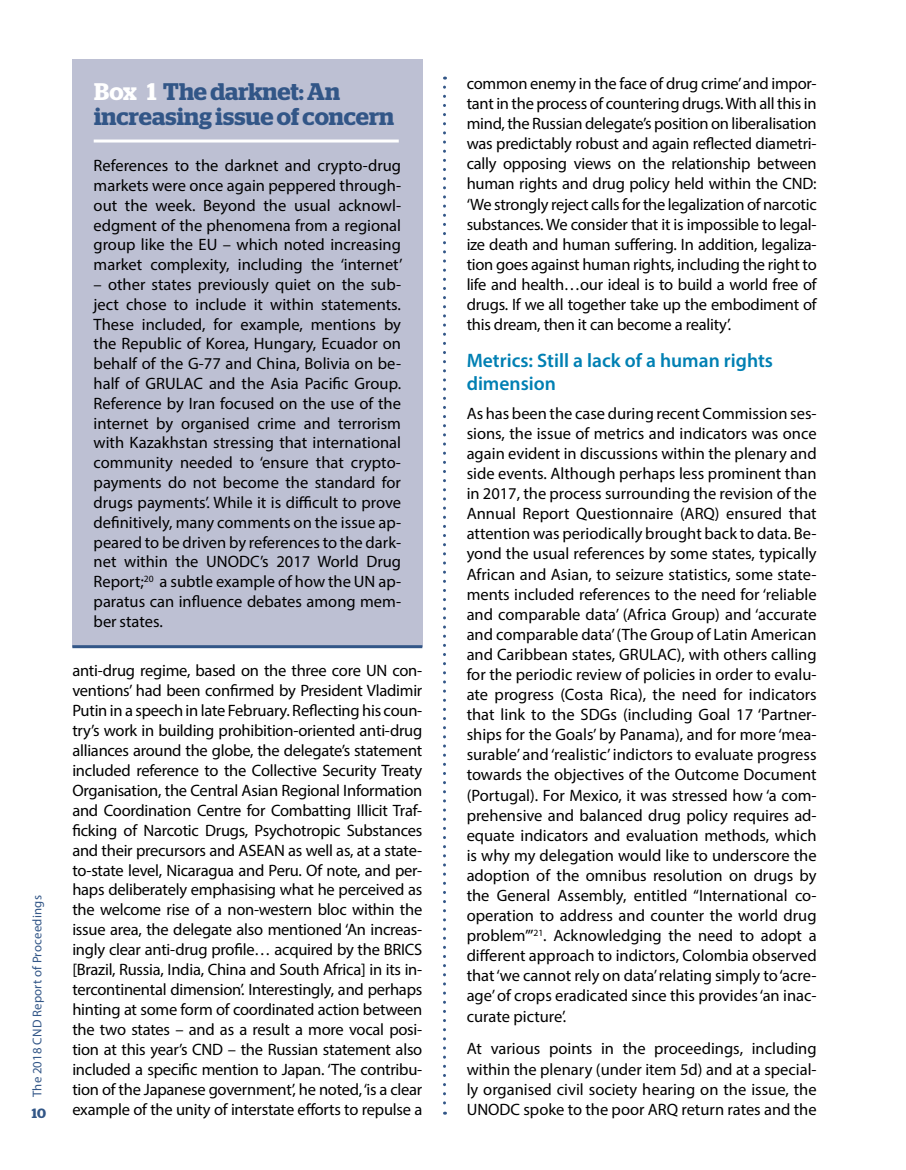
<style>
.page{position:relative;width:906px;height:1170px;background:#fff}
.page>*{position:absolute;margin:0;border:0;box-sizing:border-box;transform-origin:0 0}
.t1{font:600 24px/25.5px "Stag";color:#325687}
.t2{font:600 19.5px/23.7px "Myriad Pro";color:#0080b3}
.t3{font:16.5px/20.1px "Myriad Pro";color:#000;text-align:justify}
.t4{font:600 13.5px "Stag";color:#325687}
.t5{font:12.75px "Myriad Pro";letter-spacing:.02em;color:#325687}
.s1{color:#fff}
</style>
<div class="page">
<svg style="left:443px;top:87px;width:3px;height:1027px"></svg>
<div style="left:72px;top:60px;width:350px;height:586px;background:#bdc0d3"></div>
<hr style="left:94px;top:139px;width:305px;height:3px;background:#fff">
<hr style="left:72px;top:645px;width:350px;height:3px;background:#325687">
<p class="t5" style="left:29px;top:1097px;width:203px;rotate:-90deg">The 2018 CND Report of Proceedings</p>
<p class="t4" style="left:32px;top:1104px;width:16px">10</p>
<h1 class="t1" style="left:94px;top:78px;width:302px"><span class="s1">Box 1</span> The darknet: An increasing issue of concern</h1>
<p class="t3" style="left:94px;top:155px;width:310px">References to the darknet and crypto-drug markets were once again peppered through&shy;out the week. Beyond the usual acknowl&shy;edgment of the phenomena from a regional group like the EU – which noted increasing market complexity, including the ‘internet’</p>
<p class="t3" style="left:94px;top:274px;width:309px">– other states previously quiet on the sub&shy;ject chose to include it within statements.<br>These included, for example, mentions by the Republic of Korea, Hungary, Ecuador on behalf of the G-77 and China, Bolivia on be&shy;half of GRULAC and the Asia Pacific Group.<br>Reference by Iran focused on the use of the internet by organised crime and terrorism with Kazakhstan stressing that international community needed to ‘ensure that crypto&shy;payments do not become the standard for drugs payments’. While it is difficult to prove definitively, many comments on the issue ap&shy;peared to be driven by references to the dark&shy;net within the UNODC’s 2017 World Drug Report;<sup>20</sup> a subtle example of how the UN ap&shy;paratus can influence debates among mem&shy;ber states.</p>
<p class="t3" style="left:72px;top:660px;width:351px">anti-drug regime, based on the three core UN con&shy;ventions’ had been confirmed by President Vladimir Putin in a speech in late February. Reflecting his coun&shy;try’s work in building prohibition-oriented anti-drug alliances around the globe, the delegate’s statement included reference to the Collective Security Treaty Organisation, the Central Asian Regional Information and Coordination Centre for Combatting Illicit Traf&shy;ficking of Narcotic Drugs, Psychotropic Substances and their precursors and ASEAN as well as, at a state&shy;to-state level, Nicaragua and Peru. Of note, and per&shy;haps deliberately emphasising what he perceived as the welcome rise of a non-western bloc within the issue area, the delegate also mentioned ‘An increas&shy;ingly clear anti-drug profile… acquired by the BRICS [Brazil, Russia, India, China and South Africa] in its in&shy;tercontinental dimension’. Interestingly, and perhaps hinting at some form of coordinated action between the two states – and as a result a more vocal posi&shy;tion at this year’s CND – the Russian statement also included a specific mention to Japan. ‘The contribu&shy;tion of the Japanese government’, he noted, ‘is a clear example of the unity of interstate efforts to repulse a</p>
<p class="t3" style="left:467px;top:73px;width:351px">common enemy in the face of drug crime’ and impor&shy;tant in the process of countering drugs. With all this in mind, the Russian delegate’s position on liberalisation was predictably robust and again reflected diametri&shy;cally opposing views on the relationship between human rights and drug policy held within the CND: ‘We strongly reject calls for the legalization of narcotic substances. We consider that it is impossible to legal&shy;ize death and human suffering. In addition, legaliza&shy;tion goes against human rights, including the right to life and health…our ideal is to build a world free of drugs. If we all together take up the embodiment of this dream, then it can become a reality’.</p>
<p class="t2" style="left:467px;top:347px;width:308px">Metrics: Still a lack of a human rights dimension</p>
<p class="t3" style="left:467px;top:403px;width:351px">As has been the case during recent Commission ses&shy;sions, the issue of metrics and indicators was once again evident in discussions within the plenary and side events. Although perhaps less prominent than in 2017, the process surrounding the revision of the Annual Report Questionnaire (ARQ) ensured that attention was periodically brought back to data. Be&shy;yond the usual references by some states, typically African and Asian, to seizure statistics, some state&shy;ments included references to the need for ‘reliable and comparable data’ (Africa Group) and ‘accurate and comparable data’ (The Group of Latin American and Caribbean states, GRULAC), with others calling for the periodic review of policies in order to evalu&shy;ate progress (Costa Rica), the need for indicators that link to the SDGs (including Goal 17 ‘Partner&shy;ships for the Goals’ by Panama), and for more ‘mea&shy;surable’ and ‘realistic’ indictors to evaluate progress towards the objectives of the Outcome Document (Portugal). For Mexico, it was stressed how ‘a com&shy;prehensive and balanced drug policy requires ad&shy;equate indicators and evaluation methods, which is why my delegation would like to underscore the adoption of the omnibus resolution on drugs by the General Assembly, entitled “International co&shy;operation to address and counter the world drug problem”’<sup>21</sup>. Acknowledging the need to adopt a different approach to indictors, Colombia observed that ‘we cannot rely on data’ relating simply to ‘acre&shy;age’ of crops eradicated since this provides ‘an inac&shy;curate picture’.</p>
<p class="t3" style="left:467px;top:1038px;width:351px">At various points in the proceedings, including within the plenary (under item 5d) and at a special&shy;ly organised civil society hearing on the issue, the UNODC spoke to the poor ARQ return rates and the</p>
</div>
